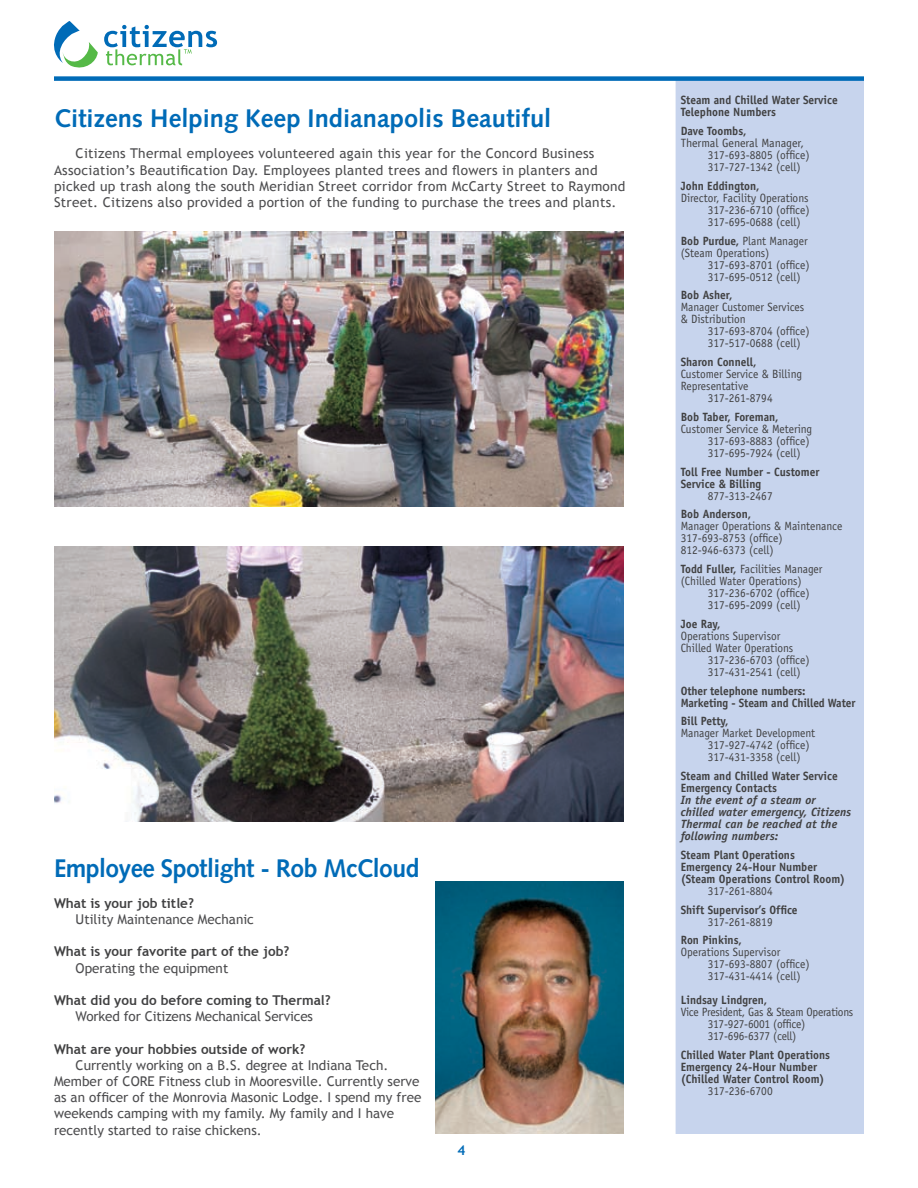
<style>
.page{position:relative;width:918px;height:1188px;background:#fff}
.page>*{position:absolute;margin:0;border:0;box-sizing:border-box;transform-origin:0 0}
.t1{font:700 25.5px "Syntax LT Std";color:#006bb7}
.t2{font:700 25.5px "Syntax LT Std";letter-spacing:-.02em;color:#006bb7}
.t3{font:13.5px/16.2px "Trebuchet MS";color:#4d4d4f}
.t4{font:13.5px/16.2px "Trebuchet MS";letter-spacing:.02em;color:#4d4d4f}
.t5{font:700 13.5px "Trebuchet MS";color:#414142}
.t6{font:700 13.5px "Trebuchet MS";color:#006bb7}
.t7{font:12px/12px "Officina Sans Std";color:#414142;scale:.95 1}
.t8{font:700 12px/12px "Officina Sans Std";color:#414142;scale:.95 1}
.t9{font:italic 700 12px/12px "Officina Sans Std";letter-spacing:.01em;color:#414142}
.t10{font:12px/12px "Officina Sans Std";letter-spacing:-.02em;color:#414142;scale:.95 1}
.t11{font:12px/12px "Officina Sans Std";color:#414142}
.s1{font-weight:700}
</style>
<div class="page">
<div style="left:676px;top:80px;width:188px;height:1054px;background:#c7d4ed"></div>
<img style="left:435px;top:882px;width:188px;height:252px">
<svg style="left:54px;top:21px;width:44px;height:47px"></svg>
<svg style="left:104px;top:25px;width:113px;height:40px"></svg>
<div style="left:54px;top:76px;width:810px;height:5px;background:#006bb7"></div>
<img style="left:54px;top:231px;width:569px;height:276px">
<img style="left:54px;top:546px;width:569px;height:276px">
<h1 class="t1" style="left:54px;top:104px;width:499px">Citizens Helping Keep Indianapolis Beautiful</h1>
<p class="t4" style="left:54px;top:146px;width:573px;text-indent:22px">Citizens Thermal employees volunteered again this year for the Concord Business Association’s Beautification Day. Employees planted trees and flowers in planters and picked up trash along the south Meridian Street corridor from McCarty Street to Raymond Street. Citizens also provided a portion of the funding to purchase the trees and plants.</p>
<h1 class="t2" style="left:54px;top:853px;width:367px">Employee Spotlight - Rob McCloud</h1>
<p class="t5" style="left:54px;top:895px;width:141px">What is your job title?</p>
<p class="t3" style="left:76px;top:911px;width:180px">Utility Maintenance Mechanic</p>
<p class="t5" style="left:54px;top:943px;width:237px">What is your favorite part of the job?</p>
<p class="t3" style="left:76px;top:960px;width:154px">Operating the equipment</p>
<p class="t5" style="left:54px;top:992px;width:278px">What did you do before coming to Thermal?</p>
<p class="t3" style="left:76px;top:1008px;width:239px">Worked for Citizens Mechanical Services</p>
<p class="t5" style="left:54px;top:1040px;width:253px">What are your hobbies outside of work?</p>
<p class="t3" style="left:54px;top:1057px;width:369px;text-indent:22px">Currently working on a B.S. degree at Indiana Tech.<br>Member of CORE Fitness club in Mooresville. Currently serve as an officer of the Monrovia Masonic Lodge. I spend my free weekends camping with my family. My family and I have recently started to raise chickens.</p>
<p class="t6" style="left:458px;top:1142px;width:9px">4</p>
<p class="t8" style="left:681px;top:94px;width:167px">Steam and Chilled Water Service<br>Telephone Numbers</p>
<p class="t8" style="left:681px;top:125px;width:71px">Dave Toombs,</p>
<p class="t11" style="left:708px;top:137px;width:103px;text-indent:-27px">Thermal General Manager,<br>317-693-8805 (office)<br>317-727-1342 (cell)</p>
<p class="t8" style="left:681px;top:180px;width:85px">John Eddington,</p>
<p class="t7" style="left:708px;top:192px;width:109px;text-align:justify;text-indent:-27px">Director, Facility Operations 317-236-6710 (office)<br>317-695-0688 (cell)</p>
<p class="t7" style="left:681px;top:235px;width:135px"><span class="s1">Bob Purdue,</span> Plant Manager (Steam Operations)</p>
<p class="t7" style="left:708px;top:259px;width:109px">317-693-8701 (office)<br>317-695-0512 (cell)</p>
<p class="t8" style="left:681px;top:289px;width:56px">Bob Asher,</p>
<p class="t7" style="left:681px;top:301px;width:132px">Manager Customer Services &amp; Distribution</p>
<p class="t7" style="left:708px;top:325px;width:109px">317-693-8704 (office)<br>317-517-0688 (cell)</p>
<p class="t8" style="left:681px;top:356px;width:81px">Sharon Connell,</p>
<p class="t7" style="left:681px;top:368px;width:129px">Customer Service &amp; Billing</p>
<p class="t7" style="left:681px;top:380px;width:73px">Representative</p>
<p class="t7" style="left:708px;top:392px;width:70px">317-261-8794</p>
<p class="t8" style="left:681px;top:411px;width:105px">Bob Taber, Foreman,</p>
<p class="t7" style="left:708px;top:423px;width:112px;text-indent:-27px">Customer Service &amp; Metering<br>317-693-8883 (office)<br>317-695-7924 (cell)</p>
<p class="t8" style="left:681px;top:465px;width:148px">Toll Free Number - Customer<br>Service &amp; Billing</p>
<p class="t7" style="left:708px;top:489px;width:70px">877-313-2467</p>
<p class="t8" style="left:681px;top:508px;width:76px">Bob Anderson,</p>
<p class="t7" style="left:681px;top:520px;width:172px">Manager Operations &amp; Maintenance<br>317-693-8753 (office)<br>812-946-6373 (cell)</p>
<p class="t7" style="left:681px;top:563px;width:151px"><span class="s1">Todd Fuller,</span> Facilities Manager (Chilled Water Operations)</p>
<p class="t7" style="left:708px;top:587px;width:109px">317-236-6702 (office)<br>317-695-2099 (cell)</p>
<p class="t8" style="left:681px;top:618px;width:43px">Joe Ray,</p>
<p class="t7" style="left:681px;top:630px;width:106px">Operations Supervisor</p>
<p class="t7" style="left:681px;top:642px;width:120px">Chilled Water Operations</p>
<p class="t7" style="left:708px;top:654px;width:109px">317-236-6703 (office)</p>
<p class="t7" style="left:708px;top:666px;width:99px">317-431-2541 (cell)</p>
<p class="t8" style="left:681px;top:684px;width:185px">Other telephone numbers:<br>Marketing - Steam and Chilled Water</p>
<p class="t8" style="left:681px;top:715px;width:52px">Bill Petty,</p>
<p class="t7" style="left:708px;top:727px;width:115px;text-indent:-27px">Manager Market Development<br>317-927-4742 (office)<br>317-431-3358 (cell)</p>
<p class="t8" style="left:681px;top:770px;width:167px">Steam and Chilled Water Service<br>Emergency Contacts</p>
<p class="t9" style="left:681px;top:794px;width:172px">In the event of a steam or chilled water emergency, Citizens<br>Thermal can be reached at the following numbers:</p>
<p class="t8" style="left:681px;top:849px;width:175px">Steam Plant Operations<br>Emergency 24-Hour Number (Steam Operations Control Room)</p>
<p class="t7" style="left:708px;top:885px;width:70px">317-261-8804</p>
<p class="t8" style="left:681px;top:903px;width:125px">Shift Supervisor’s Office</p>
<p class="t7" style="left:708px;top:916px;width:70px">317-261-8819</p>
<p class="t8" style="left:681px;top:934px;width:66px">Ron Pinkins,</p>
<p class="t7" style="left:708px;top:946px;width:109px;text-indent:-27px">Operations Supervisor<br>317-693-8807 (office)<br>317-431-4414 (cell)</p>
<p class="t8" style="left:681px;top:994px;width:93px">Lindsay Lindgren,</p>
<p class="t10" style="left:708px;top:1006px;width:155px;text-indent:-27px">Vice President, Gas &amp; Steam Operations<br>317-927-6001 (office)<br>317-696-6377 (cell)</p>
<p class="t8" style="left:681px;top:1049px;width:159px">Chilled Water Plant Operations<br>Emergency 24-Hour Number (Chilled Water Control Room)</p>
<p class="t7" style="left:708px;top:1085px;width:70px">317-236-6700</p>
</div>
